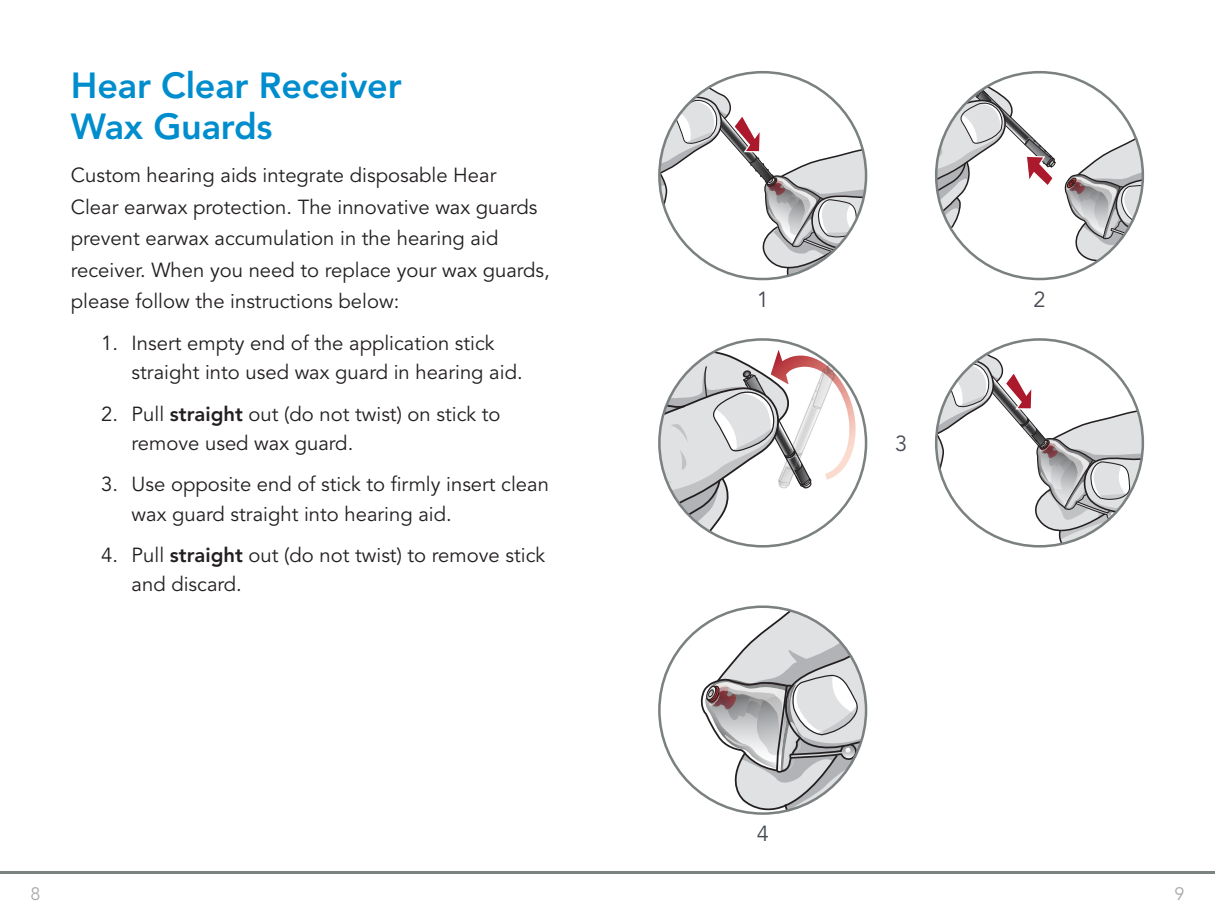
<style>
.page{position:relative;width:1215px;height:912px;background:#fff}
.page>*{position:absolute;margin:0;border:0;box-sizing:border-box;transform-origin:0 0}
._2__Subhead{font:36px/40.5px "Avenir LT SLI Std Heavy";letter-spacing:-.005em;color:#008dce}
._8__caption_number{font:21.82px "Avenir LT SLI Std Book";color:#464b54}
._1__body{font:20.25px/31.5px "Avenir LT SLI Std Book";color:#231f20}
.t1{font:18px "Avenir LT SLI Std Book";color:#a8abac}
.s1{font-family:"Avenir LT SLI Std Heavy"}
</style>
<div class="page">
<hr style="left:0;top:871px;width:1215px;height:3px;background:#7b8080">
<svg style="left:936px;top:339px;width:207px;height:207px"></svg>
<svg style="left:659px;top:72px;width:207px;height:207px"></svg>
<svg style="left:936px;top:72px;width:120px;height:174px"></svg>
<svg style="left:1064px;top:131px;width:79px;height:147px"></svg>
<svg style="left:659px;top:339px;width:204px;height:207px"></svg>
<svg style="left:701px;top:608px;width:165px;height:205px"></svg>
<p class="_2__Subhead" style="left:71px;top:65px;width:332px">Hear Clear Receiver<br>Wax Guards</p>
<p class="_1__body" style="left:71px;top:160px;width:480px">Custom hearing aids integrate disposable Hear<br>Clear earwax protection. The innovative wax guards prevent earwax accumulation in the hearing aid receiver. When you need to replace your wax guards, please follow the instructions below:</p>
<p class="_1__body" style="left:132px;top:329px;width:393px;line-height:29.2px;text-indent:-30px">1. Insert empty end of the application stick straight into used wax guard in hearing aid.</p>
<p class="_1__body" style="left:132px;top:399px;width:370px;line-height:29.2px;text-indent:-30px">2. Pull <span class="s1">straight</span> out (do not twist) on stick to remove used wax guard.</p>
<p class="_1__body" style="left:132px;top:470px;width:419px;line-height:29.2px;text-indent:-30px">3. Use opposite end of stick to firmly insert clean wax guard straight into hearing aid.</p>
<p class="_1__body" style="left:132px;top:541px;width:415px;line-height:29.2px;text-indent:-30px">4. Pull <span class="s1">straight</span> out (do not twist) to remove stick and discard.</p>
<p class="_8__caption_number" style="left:757px;top:287px;width:14px">1</p>
<p class="_8__caption_number" style="left:1033px;top:287px;width:14px">2</p>
<p class="_8__caption_number" style="left:895px;top:431px;width:14px">3</p>
<p class="_8__caption_number" style="left:757px;top:820px;width:14px">4</p>
<p class="t1" style="left:30px;top:883px;width:12px">8</p>
<p class="t1" style="left:1175px;top:883px;width:12px">9</p>
</div>
